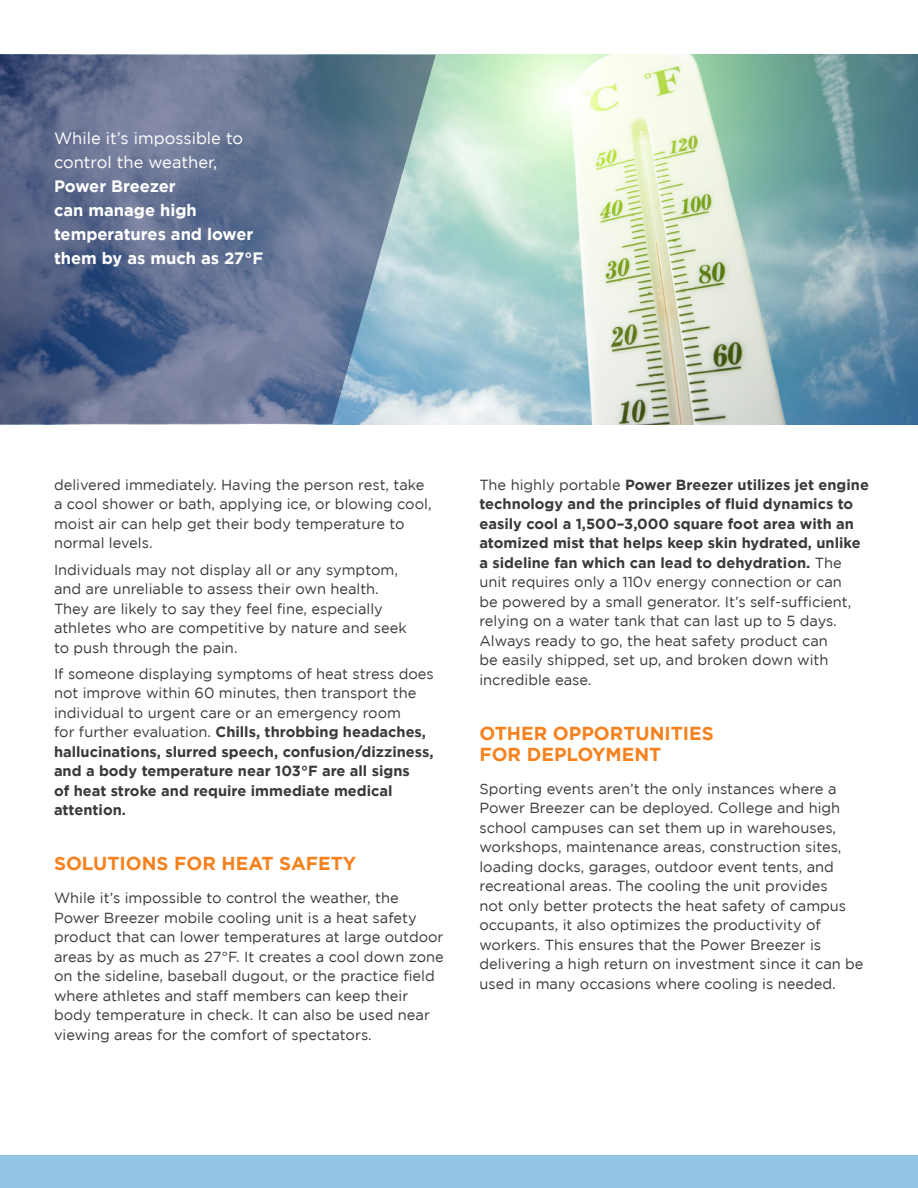
<style>
.page{position:relative;width:918px;height:1188px;background:#fff}
.page>*{position:absolute;margin:0;border:0;box-sizing:border-box;transform-origin:0 0}
.t1{font:700 18.75px/21px "Gotham";color:#f5821f}
.t2{font:700 16.5px/24px "Gotham";color:#fff}
.t3{font:16.5px/24px "Gotham";color:#fff}
.t4{font:14.7px/19.5px "Gotham";color:#3a3a3a}
.t5{font:700 14.7px/19.5px "Gotham";color:#3a3a3a}
.s1{font-weight:400}
.s2{font-weight:700}
</style>
<div class="page">
<div style="left:0;top:1156px;width:918px;height:32px;background:#93c6e6"></div>
<img style="left:0;top:55px;width:918px;height:370px">
<svg style="left:0;top:55px;width:436px;height:369px;background:#687a98"></svg>
<p class="t3" style="left:54px;top:126px;width:191px">While it’s impossible to control the weather,</p>
<p class="t2" style="left:54px;top:173px;width:211px">Power Breezer<br>can manage high temperatures and lower them by as much as 27°F</p>
<p class="t4" style="left:54px;top:475px;width:379px">delivered immediately. Having the person rest, take a cool shower or bath, applying ice, or blowing cool, moist air can help get their body temperature to normal levels.</p>
<p class="t4" style="left:54px;top:559px;width:354px">Individuals may not display all or any symptom, and are unreliable to assess their own health.<br>They are likely to say they feel fine, especially athletes who are competitive by nature and seek to push through the pain.</p>
<p class="t5" style="left:54px;top:664px;width:381px"><span class="s1">If someone displaying symptoms of heat stress does not improve within 60 minutes, then transport the individual to urgent care or an emergency room<br>for further evaluation.</span> Chills, throbbing headaches, hallucinations, slurred speech, confusion/dizziness, and a body temperature near 103°F are all signs<br>of heat stroke and require immediate medical attention.</p>
<p class="t1" style="left:54px;top:853px;width:304px">SOLUTIONS FOR HEAT SAFETY</p>
<p class="t4" style="left:54px;top:888px;width:391px">While it’s impossible to control the weather, the Power Breezer mobile cooling unit is a heat safety product that can lower temperatures at large outdoor areas by as much as 27°F. It creates a cool down zone on the sideline, baseball dugout, or the practice field where athletes and staff members can keep their body temperature in check. It can also be used near viewing areas for the comfort of spectators.</p>
<p class="t4" style="left:479px;top:475px;width:391px">The highly portable <span class="s2">Power Breezer utilizes jet engine technology and the principles of fluid dynamics to easily cool a 1,500–3,000 square foot area with an atomized mist that helps keep skin hydrated, unlike a sideline fan which can lead to dehydration.</span> The unit requires only a 110v energy connection or can<br>be powered by a small generator. It’s self-sufficient, relying on a water tank that can last up to 5 days.<br>Always ready to go, the heat safety product can<br>be easily shipped, set up, and broken down with incredible ease.</p>
<p class="t1" style="left:479px;top:722px;width:236px">OTHER OPPORTUNITIES<br>FOR DEPLOYMENT</p>
<p class="t4" style="left:479px;top:778px;width:386px">Sporting events aren’t the only instances where a Power Breezer can be deployed. College and high school campuses can set them up in warehouses, workshops, maintenance areas, construction sites, loading docks, garages, outdoor event tents, and recreational areas. The cooling the unit provides<br>not only better protects the heat safety of campus occupants, it also optimizes the productivity of workers. This ensures that the Power Breezer is delivering a high return on investment since it can be used in many occasions where cooling is needed.</p>
</div>
